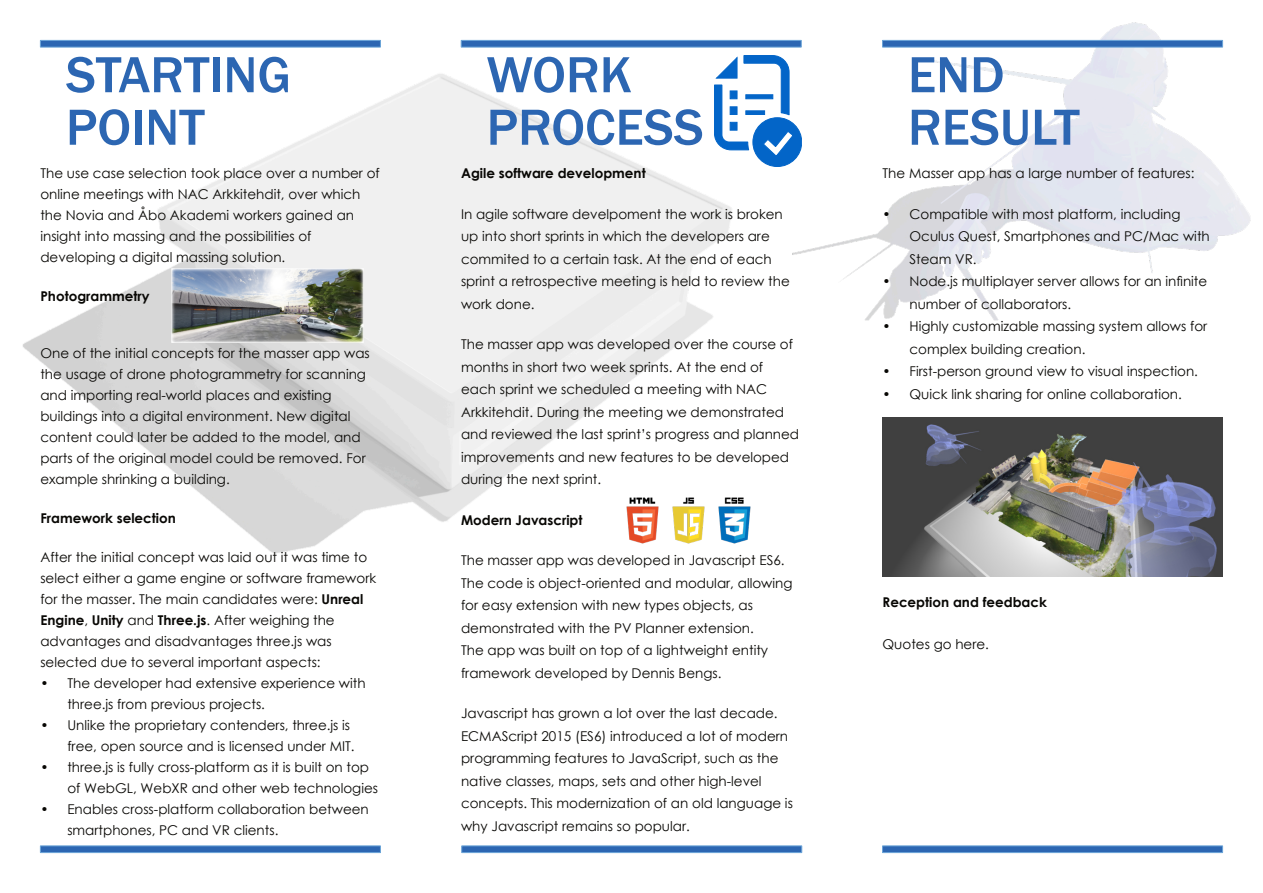
<style>
.page{position:relative;width:1263px;height:893px;background:#fff}
.page>*{position:absolute;margin:0;border:0;box-sizing:border-box;transform-origin:0 0}
.t1{font:500 52.5px/52.5px "Franklin Gothic";color:#2c66b2}
.t2{font:13.5px/22.5px "Century Gothic";color:#080704}
.t3{font:700 13.5px "Century Gothic";color:#080704}
.s1{font-weight:700}
</style>
<div class="page">
<img style="left:22px;top:22px;width:1228px;height:531px">
<div style="left:40px;top:40px;width:341px;height:7px;background:#2c66b2;border:1px solid #69a3d7"></div>
<div style="left:461px;top:40px;width:340px;height:7px;background:#2c66b2;border:1px solid #69a3d7"></div>
<div style="left:40px;top:846px;width:341px;height:7px;background:#2c66b2;border:1px solid #69a3d7"></div>
<div style="left:461px;top:846px;width:341px;height:7px;background:#2c66b2;border:1px solid #69a3d7"></div>
<div style="left:882px;top:846px;width:341px;height:7px;background:#2c66b2;border:1px solid #69a3d7"></div>
<div style="left:882px;top:40px;width:341px;height:7px;background:#2c66b2;border:1px solid #69a3d7"></div>
<img style="left:882px;top:418px;width:340px;height:158px">
<img style="left:172px;top:268px;width:191px;height:74px">
<svg style="left:714px;top:55px;width:88px;height:112px"></svg>
<div style="left:730px;top:90px;width:7px;height:9px;background:#0365c8;border:1px solid #0365c8"></div>
<div style="left:730px;top:106px;width:7px;height:9px;background:#0365c8;border:1px solid #0365c8"></div>
<div style="left:730px;top:122px;width:7px;height:9px;background:#0365c8;border:1px solid #0365c8"></div>
<svg style="left:745px;top:94px;width:28px;height:5px"></svg>
<svg style="left:745px;top:110px;width:20px;height:5px"></svg>
<img style="left:620px;top:494px;width:136px;height:52px">
<h1 class="t1" style="left:66px;top:53px;width:227px">STARTING<br>POINT</h1>
<p class="t2" style="left:40px;top:164px;width:341px;line-height:21px">The use case selection took place over a number of online meetings with NAC Arkkitehdit, over which the Novia and Åbo Akademi workers gained an insight into massing and the possibilities of developing a digital massing solution.</p>
<p class="t3" style="left:40px;top:291px;width:111px">Photogrammetry</p>
<p class="t2" style="left:40px;top:344px;width:331px;line-height:21px">One of the initial concepts for the masser app was the usage of drone photogrammetry for scanning and importing real-world places and existing buildings into a digital environment. New digital content could later be added to the model, and parts of the original model could be removed. For example shrinking a building.</p>
<p class="t3" style="left:40px;top:513px;width:137px">Framework selection</p>
<p class="t2" style="left:40px;top:548px;width:337px;line-height:21px">After the initial concept was laid out it was time to select either a game engine or software framework for the masser. The main candidates were: <span class="s1">Unreal Engine</span>, <span class="s1">Unity</span> and <span class="s1">Three.js</span>. After weighing the advantages and disadvantages three.js was selected due to several important aspects:</p>
<p class="t2" style="left:67px;top:674px;width:300px;line-height:21px;text-indent:-27px">• The developer had extensive experience with three.js from previous projects.</p>
<p class="t2" style="left:67px;top:716px;width:289px;line-height:21px;text-indent:-27px">• Unlike the proprietary contenders, three.js is free, open source and is licensed under MIT.</p>
<p class="t2" style="left:67px;top:758px;width:312px;line-height:21px;text-indent:-27px">• three.js is fully cross-platform as it is built on top of WebGL, WebXR and other web technologies</p>
<p class="t2" style="left:67px;top:800px;width:303px;line-height:21px;text-indent:-27px">• Enables cross-platform collaboration between smartphones, PC and VR clients.</p>
<h1 class="t1" style="left:487px;top:53px;width:219px">WORK<br>PROCESS</h1>
<h1 class="t1" style="left:908px;top:53px;width:173px">END<br>RESULT</h1>
<p class="t3" style="left:461px;top:168px;width:186px">Agile software development</p>
<p class="t2" style="left:461px;top:204px;width:330px">In agile software develpoment the work is broken up into short sprints in which the developers are commited to a certain task. At the end of each sprint a retrospective meeting is held to review the work done.</p>
<p class="t2" style="left:461px;top:334px;width:340px">The masser app was developed over the course of months in short two week sprints. At the end of each sprint we scheduled a meeting with NAC Arkkitehdit. During the meeting we demonstrated and reviewed the last sprint’s progress and planned improvements and new features to be developed during the next sprint.</p>
<p class="t3" style="left:461px;top:515px;width:123px">Modern Javascript</p>
<p class="t2" style="left:461px;top:550px;width:333px">The masser app was developed in Javascript ES6.<br>The code is object-oriented and modular, allowing for easy extension with new types objects, as demonstrated with the PV Planner extension.<br>The app was built on top of a lightweight entity framework developed by Dennis Bengs.</p>
<p class="t2" style="left:461px;top:703px;width:333px">Javascript has grown a lot over the last decade.<br>ECMAScript 2015 (ES6) introduced a lot of modern programming features to JavaScript, such as the native classes, maps, sets and other high-level concepts. This modernization of an old language is why Javascript remains so popular.</p>
<p class="t2" style="left:882px;top:163px;width:314px">The Masser app has a large number of features:</p>
<p class="t2" style="left:909px;top:204px;width:302px;text-indent:-27px">• Compatible with most platform, including<br>Oculus Quest, Smartphones and PC/Mac with<br>Steam VR.</p>
<p class="t2" style="left:909px;top:271px;width:299px;text-indent:-27px">• Node.js multiplayer server allows for an infinite number of collaborators.</p>
<p class="t2" style="left:909px;top:316px;width:299px;text-indent:-27px">• Highly customizable massing system allows for complex building creation.</p>
<p class="t2" style="left:882px;top:361px;width:317px">• First-person ground view to visual inspection.</p>
<p class="t2" style="left:882px;top:384px;width:301px">• Quick link sharing for online collaboration.</p>
<p class="t3" style="left:882px;top:597px;width:166px">Reception and feedback</p>
<p class="t2" style="left:882px;top:634px;width:108px">Quotes go here.</p>
</div>
